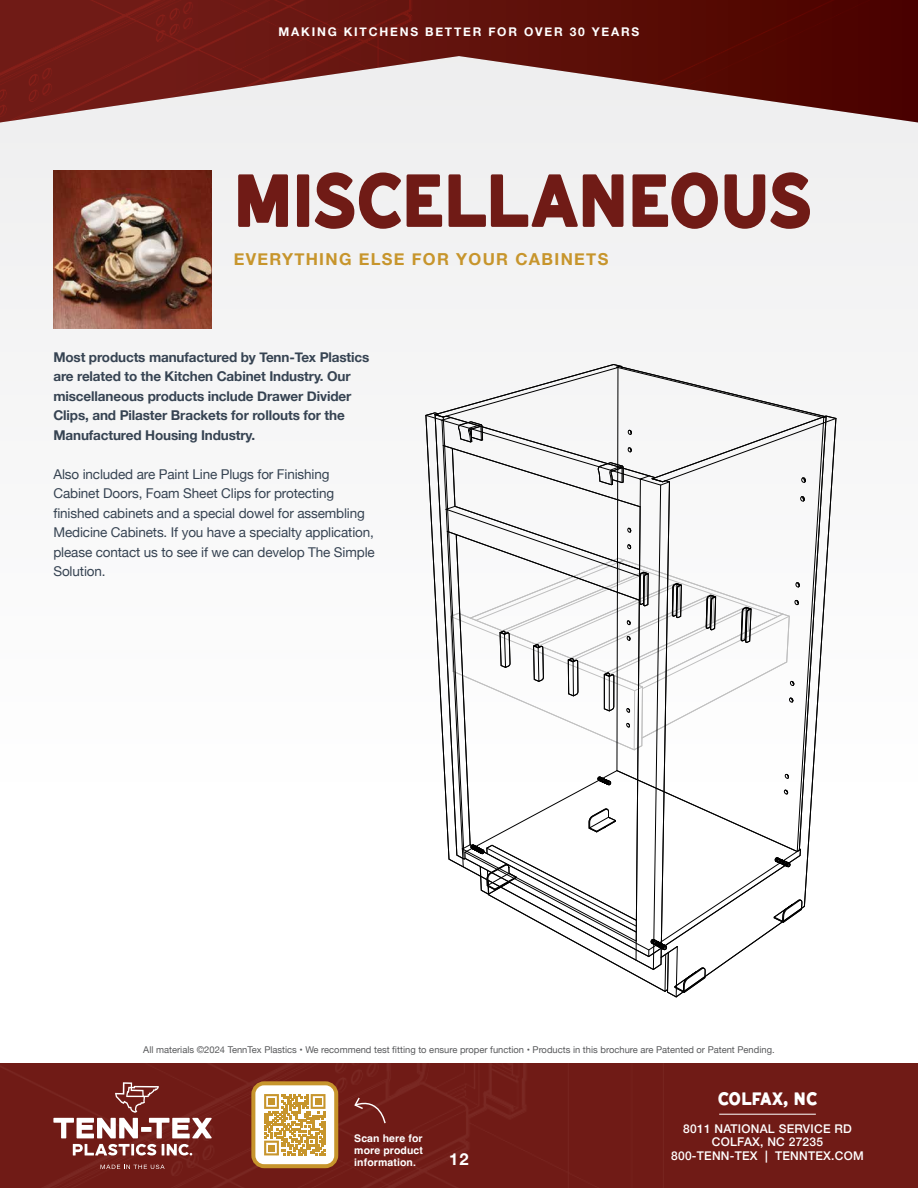
<style>
.page{position:relative;width:918px;height:1188px;background:#fff}
.page>*{position:absolute;margin:0;border:0;box-sizing:border-box;transform-origin:0 0}
.t1{font:75px "Cralter Sans";letter-spacing:-.01em;color:#701b16}
.t2{font:18px "Cralter Sans Rounded";letter-spacing:.01em;color:#fff}
.t3{font:700 16.5px "Helvetica Neue";letter-spacing:.08em;color:#c7952c}
.t4{font:700 16.5px "Helvetica Neue";color:#fff}
.t5{font:13.5px/19.5px "Helvetica Neue";letter-spacing:-.01em;color:#364352}
.t6{font:700 13.5px/19.5px "Helvetica Neue";letter-spacing:-.01em;color:#364352}
.t7{font:500 12px/13.5px "Helvetica Neue";letter-spacing:.02em;color:#fff;text-align:center}
.t8{font:700 12px "Helvetica Neue";letter-spacing:.15em;color:#fff}
.t9{font:700 10.5px/12px "Helvetica";letter-spacing:.01em;color:#fff;text-align:justify}
.t10{font:9.3px "Helvetica Neue";color:#58595b}
</style>
<div class="page">
<div style="left:0;top:54px;width:918px;height:730px;background:#f5f5f5"></div>
<div style="left:0;top:1063px;width:918px;height:125px;background:#701b16"></div>
<hr style="left:719px;top:1114px;width:97px;height:1px;background:#fff">
<svg style="left:73px;top:1144px;width:83px;height:11px"></svg>
<svg style="left:162px;top:1144px;width:30px;height:11px"></svg>
<svg style="left:53px;top:1082px;width:159px;height:56px"></svg>
<svg style="left:100px;top:1165px;width:65px;height:4px"></svg>
<svg style="left:353px;top:1096px;width:33px;height:29px"></svg>
<img style="left:0;top:0;width:918px;height:123px">
<div style="left:251px;top:1081px;width:87px;height:87px;border:8px solid #c7952c;border-radius:9px"></div>
<div style="left:261px;top:1091px;width:67px;height:67px;background:#fff"></div>
<svg style="left:264px;top:1094px;width:62px;height:62px"></svg>
<div style="left:268px;top:1098px;width:7px;height:7px;background:#c7952c"></div>
<div style="left:315px;top:1098px;width:6px;height:7px;background:#c7952c"></div>
<div style="left:268px;top:1145px;width:7px;height:6px;background:#c7952c"></div>
<div style="left:255px;top:1085px;width:79px;height:79px;border:6px solid #fff;border-radius:6px"></div>
<img style="left:54px;top:171px;width:158px;height:158px">
<svg style="left:425px;top:367px;width:411px;height:631px"></svg>
<p class="t8" style="left:279px;top:22px;width:362px">MAKING KITCHENS BETTER FOR OVER 30 YEARS</p>
<p class="t1" style="left:234px;top:142px;width:580px">MISCELLANEOUS</p>
<p class="t3" style="left:234px;top:246px;width:376px">EVERYTHING ELSE FOR YOUR CABINETS</p>
<p class="t6" style="left:53px;top:348px;width:318px">Most products manufactured by Tenn-Tex Plastics are related to the Kitchen Cabinet Industry. Our miscellaneous products include Drawer Divider Clips, and Pilaster Brackets for rollouts for the Manufactured Housing Industry.</p>
<p class="t5" style="left:53px;top:465px;width:323px">Also included are Paint Line Plugs for Finishing Cabinet Doors, Foam Sheet Clips for protecting finished cabinets and a special dowel for assembling Medicine Cabinets. If you have a specialty application, please contact us to see if we can develop The Simple Solution.</p>
<p class="t10" style="left:143px;top:1043px;width:633px">All materials ©2024 TennTex Plastics • We recommend test fitting to ensure proper function • Products in this brochure are Patented or Patent Pending.</p>
<p class="t9" style="left:354px;top:1133px;width:70px">Scan here for more product information.</p>
<p class="t4" style="left:449px;top:1146px;width:21px">12</p>
<h2 class="t2" style="left:718px;top:1085px;width:101px">COLFAX, NC</h2>
<p class="t7" style="left:671px;top:1121px;width:194px">8011 NATIONAL SERVICE RD<br>COLFAX, NC 27235<br>800-TENN-TEX | TENNTEX.COM</p>
</div>
